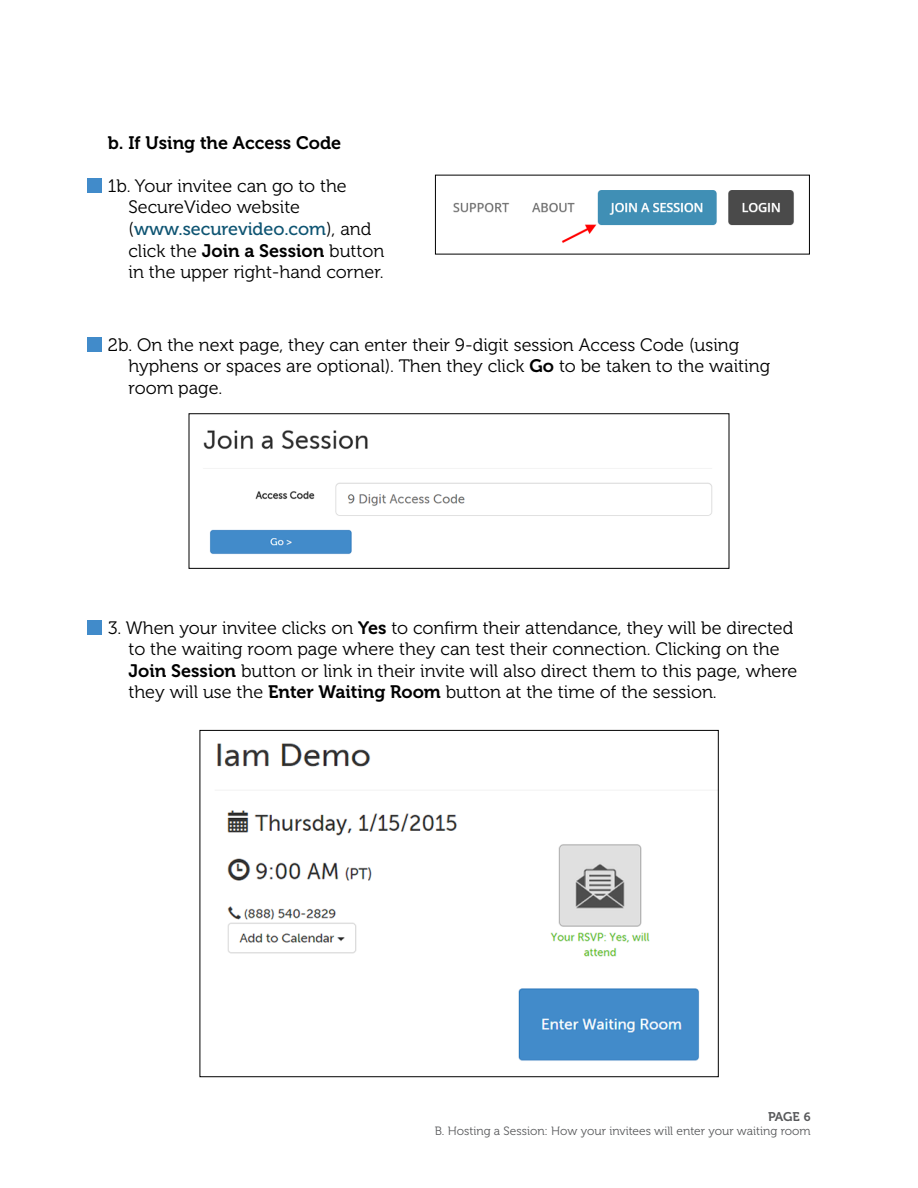
<style>
.page{position:relative;width:918px;height:1188px;background:#fff}
.page>*{position:absolute;margin:0;border:0;box-sizing:border-box;transform-origin:0 0}
.t1{font:18px/21.6px "Museo 300";color:#000}
.t2{font:18px "Museo 500";color:#0e5472}
.t3{font:18px "Museo 700";color:#000}
.t4{font:12.6px "Museo 700";color:#58595b}
.t5{font:12px "Museo 300";color:#58595b}
.s1{font-family:"Museo 300";color:#000}
.s2{font-family:"Museo 700"}
.s3{font-size:12px}
</style>
<div class="page">
<img style="left:217px;top:743px;width:483px;height:318px">
<img style="left:203px;top:430px;width:509px;height:124px">
<div style="left:189px;top:413px;width:540px;height:156px;border:1px solid #000"></div>
<div style="left:88px;top:178px;width:14px;height:14px;background:#418bca"></div>
<div style="left:88px;top:337px;width:14px;height:14px;background:#418bca"></div>
<div style="left:87px;top:620px;width:15px;height:14px;background:#418bca"></div>
<img style="left:453px;top:190px;width:341px;height:53px">
<p class="t3" style="left:108px;top:132px;width:235px">b. If Using the Access Code</p>
<p class="t1" style="left:129px;top:175px;width:220px;text-indent:-21px">1b. Your invitee can go to the<br>SecureVideo website</p>
<p class="t2" style="left:129px;top:219px;width:244px"><span class="s1">(</span>www.securevideo.com<span class="s1">), and</span></p>
<p class="t1" style="left:129px;top:240px;width:257px">click the <span class="s2">Join a Session</span> button in the upper right-hand corner.</p>
<p class="t1" style="left:129px;top:334px;width:643px;text-indent:-21px">2b. On the next page, they can enter their 9-digit session Access Code (using hyphens or spaces are optional). Then they click <span class="s2">Go</span> to be taken to the waiting room page.</p>
<p class="t1" style="left:129px;top:617px;width:670px;text-indent:-21px">3. When your invitee clicks on <span class="s2">Yes</span> to confirm their attendance, they will be directed to the waiting room page where they can test their connection. Clicking on the <span class="s2">Join Session</span> button or link in their invite will also direct them to this page, where they will use the <span class="s2">Enter Waiting Room</span> button at the time of the session.</p>
<p class="t4" style="left:768px;top:1109px;width:44px">page <span class="s3">6</span></p>
<p class="t5" style="left:435px;top:1124px;width:378px">B. Hosting a Session: How your invitees will enter your waiting room</p>
</div>
